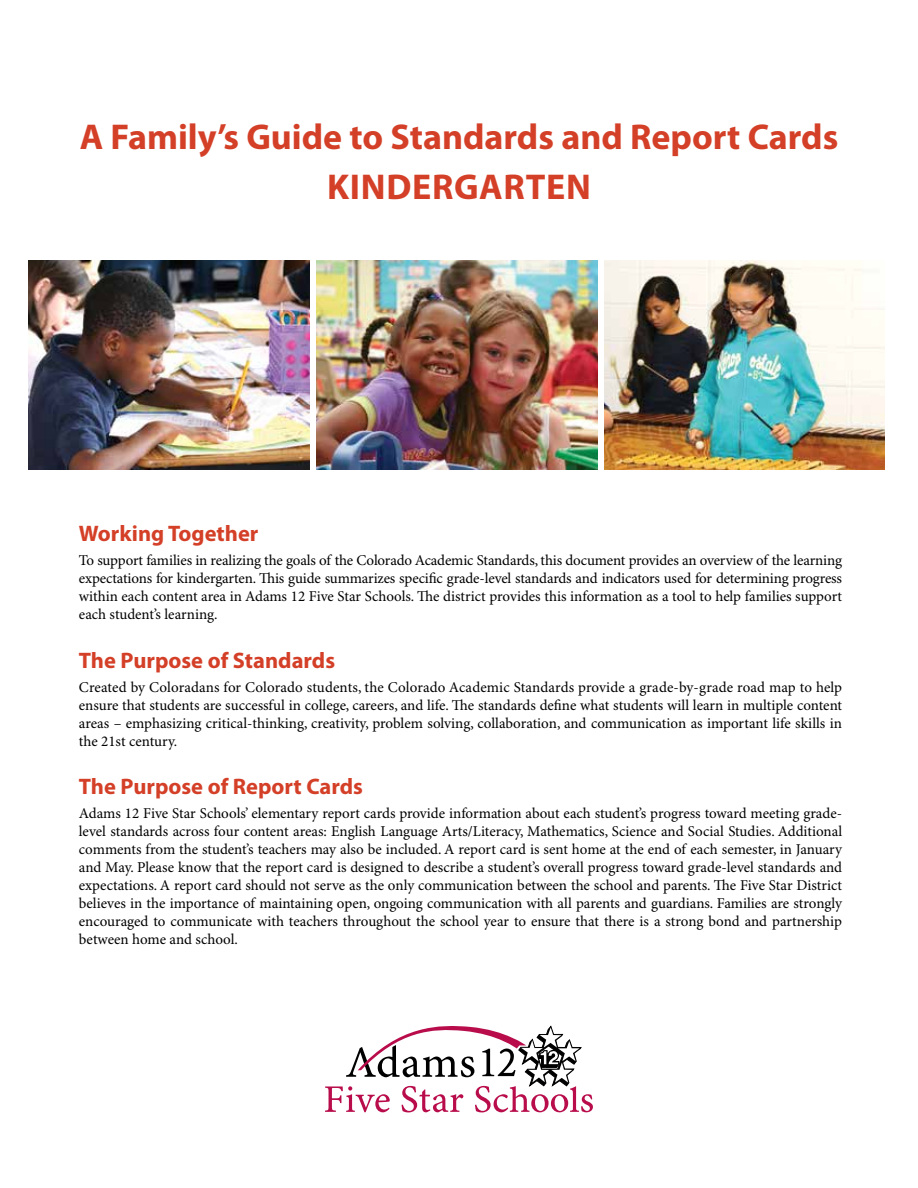
<style>
.page{position:relative;width:918px;height:1188px;background:#fff}
.page>*{position:absolute;margin:0;border:0;box-sizing:border-box;transform-origin:0 0}
.t1{font:700 36px/49.5px "Myriad Pro";color:#d43f27;text-align:center}
.t2{font:700 22.5px "Myriad Pro";color:#d43f27}
.t3{font:15px/18px "Minion Pro";color:#000;text-align:justify}
</style>
<div class="page">
<img style="left:604px;top:260px;width:281px;height:209px">
<img style="left:317px;top:260px;width:280px;height:209px">
<img style="left:29px;top:260px;width:280px;height:209px">
<svg style="left:325px;top:1026px;width:268px;height:86px"></svg>
<h1 class="t1" style="left:80px;top:113px;width:760px">A Family’s Guide to Standards and Report Cards<br>KINDERGARTEN</h1>
<h2 class="t2" style="left:79px;top:521px;width:181px">Working Together</h2>
<p class="t3" style="left:79px;top:552px;width:765px">To support families in realizing the goals of the Colorado Academic Standards, this document provides an overview of the learning expectations for kindergarten. This guide summarizes specific grade-level standards and indicators used for determining progress within each content area in Adams 12 Five Star Schools. The district provides this information as a tool to help families support each student’s learning.</p>
<h2 class="t2" style="left:79px;top:648px;width:258px">The Purpose of Standards</h2>
<p class="t3" style="left:79px;top:679px;width:765px">Created by Coloradans for Colorado students, the Colorado Academic Standards provide a grade-by-grade road map to help ensure that students are successful in college, careers, and life. The standards define what students will learn in multiple content areas – emphasizing critical-thinking, creativity, problem solving, collaboration, and communication as important life skills in the 21st century.</p>
<h2 class="t2" style="left:79px;top:774px;width:286px">The Purpose of Report Cards</h2>
<p class="t3" style="left:79px;top:805px;width:765px">Adams 12 Five Star Schools’ elementary report cards provide information about each student’s progress toward meeting grade&shy;level standards across four content areas: English Language Arts/Literacy, Mathematics, Science and Social Studies. Additional comments from the student’s teachers may also be included. A report card is sent home at the end of each semester, in January and May. Please know that the report card is designed to describe a student’s overall progress toward grade-level standards and expectations. A report card should not serve as the only communication between the school and parents. The Five Star District believes in the importance of maintaining open, ongoing communication with all parents and guardians. Families are strongly encouraged to communicate with teachers throughout the school year to ensure that there is a strong bond and partnership between home and school.</p>
</div>
